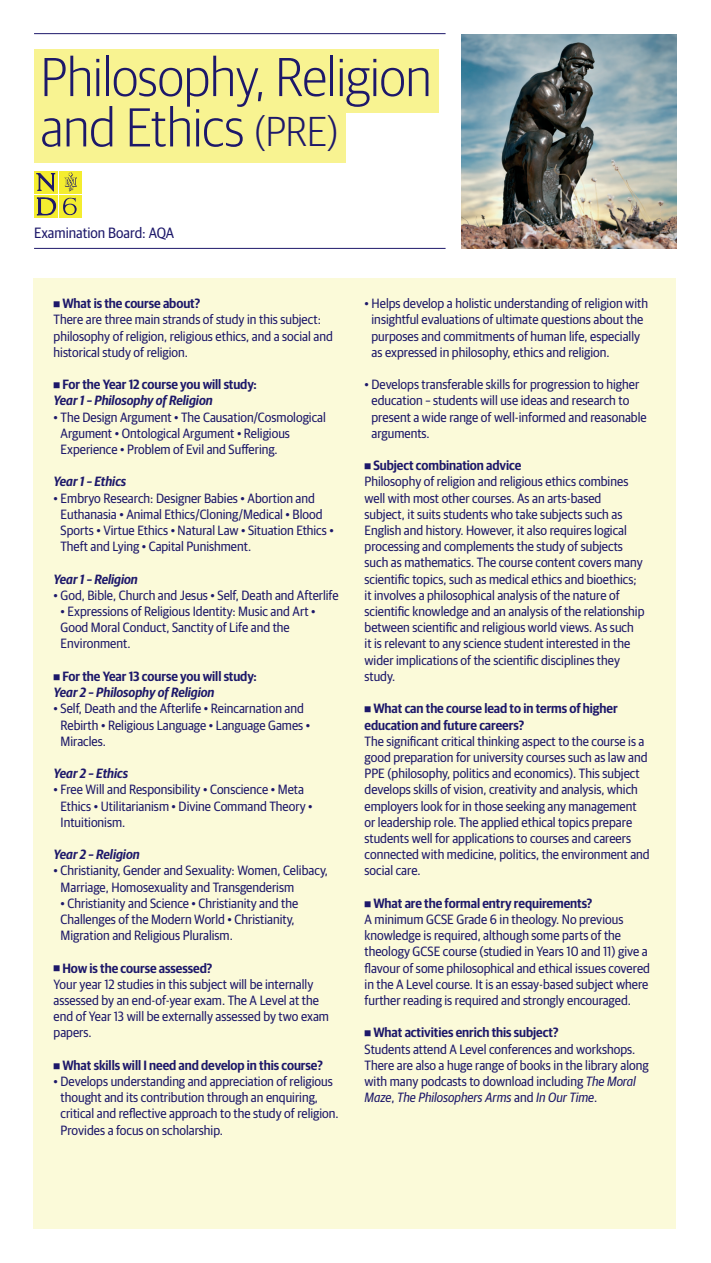
<style>
.page{position:relative;width:711px;height:1263px;background:#fff}
.page>*{position:absolute;margin:0;border:0;box-sizing:border-box;transform-origin:0 0}
.Subject_Name{font:300 54.9px "Guardian Sans Narrow";color:#1d186a}
.Subject_Staff_Regular{font:15px "Guardian Sans Narrow";color:#1d186a}
.Subjects_Body_Copy{font:13.5px/16.2px "Guardian Sans Narrow";color:#1d186a}
.Subjects_Headers{font:600 13.5px/16.2px "Guardian Sans Narrow";letter-spacing:-.005em;color:#1d186a}
.Subject_Header_Italics{font:italic 600 13.5px "Guardian Sans Narrow";color:#1d186a}
.s1{font-size:42px}
.s2{font-style:italic}
</style>
<div class="page">
<div style="left:33px;top:278px;width:642px;height:951px;background:#fbfad9"></div>
<img style="left:461px;top:34px;width:214px;height:215px">
<hr style="left:34px;top:248px;width:411px;height:1px;background:#1d186a">
<hr style="left:34px;top:33px;width:411px;height:1px;background:#1d186a">
<div style="left:34px;top:171px;width:48px;height:48px;background:linear-gradient(to bottom,#fff,#fff)"></div>
<svg style="left:34px;top:195px;width:23px;height:23px"></svg>
<div style="left:59px;top:195px;width:23px;height:23px;background:#f4ed2f"></div>
<div style="left:34px;top:171px;width:23px;height:23px;background:#f4ed2f"></div>
<div style="left:59px;top:171px;width:23px;height:23px;background:#f4ed2f"></div>
<svg style="left:65px;top:172px;width:12px;height:20px"></svg>
<svg style="left:37px;top:173px;width:18px;height:18px"></svg>
<svg style="left:37px;top:198px;width:19px;height:17px"></svg>
<svg style="left:63px;top:198px;width:14px;height:17px"></svg>
<div style="left:34px;top:49px;width:404px;height:64px;background:#f8f391"></div>
<div style="left:34px;top:99px;width:311px;height:64px;background:#f8f391"></div>
<p class="Subject_Name" style="left:41px;top:40px;width:392px">Philosophy, Religion</p>
<p class="Subject_Name" style="left:41px;top:90px;width:299px">and Ethics <span class="s1">(PRE)</span></p>
<p class="Subject_Staff_Regular" style="left:34px;top:222px;width:142px">Examination Board: AQA</p>
<p class="Subjects_Headers" style="left:54px;top:294px;width:148px"><sup>N</sup> What is the course about?</p>
<p class="Subjects_Body_Copy" style="left:54px;top:311px;width:280px">There are three main strands of study in this subject: philosophy of religion, religious ethics, and a social and historical study of religion.</p>
<p class="Subjects_Headers" style="left:54px;top:375px;width:205px"><sup>N</sup> For the Year 12 course you will study:</p>
<p class="Subject_Header_Italics" style="left:54px;top:391px;width:160px">Year 1 – Philosophy of Religion</p>
<p class="Subjects_Body_Copy" style="left:61px;top:408px;width:266px;text-indent:-7px">• The Design Argument • The Causation/Cosmological<br>Argument • Ontological Argument • Religious<br>Experience • Problem of Evil and Suffering.</p>
<p class="Subject_Header_Italics" style="left:54px;top:472px;width:74px">Year 1 – Ethics</p>
<p class="Subjects_Body_Copy" style="left:61px;top:489px;width:274px;text-indent:-7px">• Embryo Research: Designer Babies • Abortion and Euthanasia • Animal Ethics/Cloning/Medical • Blood Sports • Virtue Ethics • Natural Law • Situation Ethics • Theft and Lying • Capital Punishment.</p>
<p class="Subject_Header_Italics" style="left:54px;top:569px;width:86px">Year 1 – Religion</p>
<p class="Subjects_Body_Copy" style="left:54px;top:586px;width:286px">• God, Bible, Church and Jesus • Self, Death and Afterlife</p>
<p class="Subjects_Body_Copy" style="left:61px;top:602px;width:256px">• Expressions of Religious Identity: Music and Art •<br>Good Moral Conduct, Sanctity of Life and the<br>Environment.</p>
<p class="Subjects_Headers" style="left:54px;top:667px;width:205px"><sup>N</sup> For the Year 13 course you will study:</p>
<p class="Subject_Header_Italics" style="left:54px;top:683px;width:162px">Year 2 – Philosophy of Religion</p>
<p class="Subjects_Body_Copy" style="left:61px;top:699px;width:251px;text-indent:-7px">• Self, Death and the Afterlife • Reincarnation and<br>Rebirth • Religious Language • Language Games •<br>Miracles.</p>
<p class="Subject_Header_Italics" style="left:54px;top:764px;width:76px">Year 2 – Ethics</p>
<p class="Subjects_Body_Copy" style="left:61px;top:780px;width:253px;text-indent:-7px">• Free Will and Responsibility • Conscience • Meta<br>Ethics • Utilitarianism • Divine Command Theory •<br>Intuitionism.</p>
<p class="Subject_Header_Italics" style="left:54px;top:845px;width:88px">Year 2 – Religion</p>
<p class="Subjects_Body_Copy" style="left:61px;top:861px;width:269px;text-indent:-7px">• Christianity, Gender and Sexuality: Women, Celibacy,<br>Marriage, Homosexuality and Transgenderism</p>
<p class="Subjects_Body_Copy" style="left:61px;top:894px;width:239px">• Christianity and Science • Christianity and the<br>Challenges of the Modern World • Christianity,<br>Migration and Religious Pluralism.</p>
<p class="Subjects_Headers" style="left:54px;top:959px;width:160px"><sup>N</sup> How is the course assessed?</p>
<p class="Subjects_Body_Copy" style="left:54px;top:975px;width:277px">Your year 12 studies in this subject will be internally assessed by an end-of-year exam. The A Level at the end of Year 13 will be externally assessed by two exam papers.</p>
<p class="Subjects_Headers" style="left:54px;top:1056px;width:270px"><sup>N</sup> What skills will I need and develop in this course?</p>
<p class="Subjects_Body_Copy" style="left:61px;top:1072px;width:279px;text-indent:-7px">• Develops understanding and appreciation of religious thought and its contribution through an enquiring, critical and reflective approach to the study of religion.<br>Provides a focus on scholarship.</p>
<p class="Subjects_Body_Copy" style="left:371px;top:294px;width:278px;text-indent:-7px">• Helps develop a holistic understanding of religion with insightful evaluations of ultimate questions about the purposes and commitments of human life, especially as expressed in philosophy, ethics and religion.</p>
<p class="Subjects_Body_Copy" style="left:371px;top:375px;width:276px;text-indent:-7px">• Develops transferable skills for progression to higher education – students will use ideas and research to present a wide range of well-informed and reasonable arguments.</p>
<p class="Subjects_Headers" style="left:364px;top:456px;width:158px"><sup>N</sup> Subject combination advice</p>
<p class="Subjects_Body_Copy" style="left:364px;top:473px;width:281px">Philosophy of religion and religious ethics combines well with most other courses. As an arts-based subject, it suits students who take subjects such as English and history. However, it also requires logical processing and complements the study of subjects such as mathematics. The course content covers many scientific topics, such as medical ethics and bioethics; it involves a philosophical analysis of the nature of scientific knowledge and an analysis of the relationship between scientific and religious world views. As such<br>it is relevant to any science student interested in the wider implications of the scientific disciplines they study.</p>
<p class="Subjects_Headers" style="left:364px;top:699px;width:254px"><sup>N</sup> What can the course lead to in terms of higher education and future careers?</p>
<p class="Subjects_Body_Copy" style="left:364px;top:732px;width:286px">The significant critical thinking aspect to the course is a good preparation for university courses such as law and PPE (philosophy, politics and economics). This subject develops skills of vision, creativity and analysis, which employers look for in those seeking any management or leadership role. The applied ethical topics prepare students well for applications to courses and careers connected with medicine, politics, the environment and social care.</p>
<p class="Subjects_Headers" style="left:364px;top:894px;width:229px"><sup>N</sup> What are the formal entry requirements?</p>
<p class="Subjects_Body_Copy" style="left:364px;top:910px;width:287px">A minimum GCSE Grade 6 in theology. No previous knowledge is required, although some parts of the theology GCSE course (studied in Years 10 and 11) give a flavour of some philosophical and ethical issues covered in the A Level course. It is an essay-based subject where further reading is required and strongly encouraged.</p>
<p class="Subjects_Headers" style="left:364px;top:1023px;width:195px"><sup>N</sup> What activities enrich this subject?</p>
<p class="Subjects_Body_Copy" style="left:364px;top:1040px;width:285px">Students attend A Level conferences and workshops.<br>There are also a huge range of books in the library along with many podcasts to download including <span class="s2">The Moral Maze</span>, <span class="s2">The Philosophers Arms</span> and <span class="s2">In Our Time</span>.</p>
</div>
